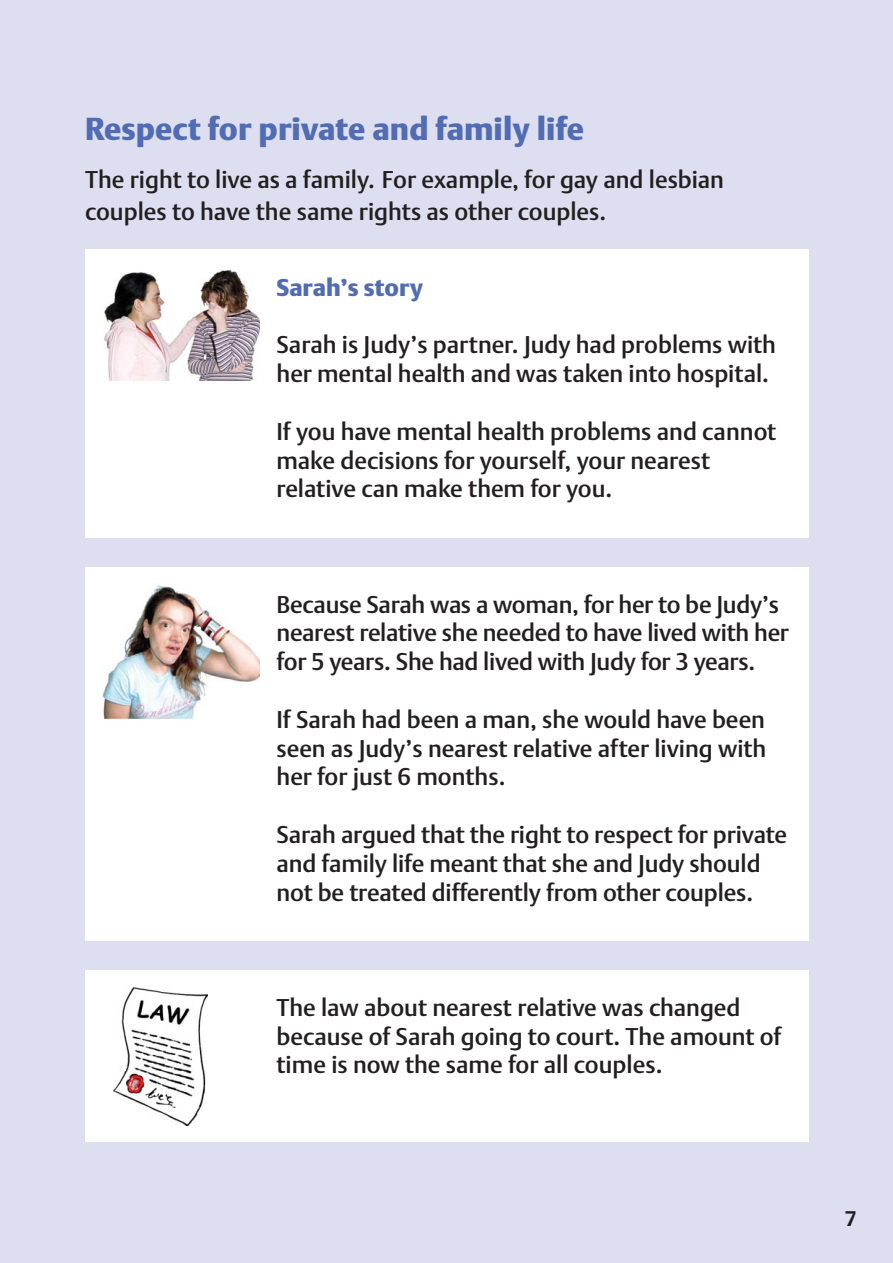
<style>
.page{position:relative;width:893px;height:1263px;background:#fff}
.page>*{position:absolute;margin:0;border:0;box-sizing:border-box;transform-origin:0 0}
.t1{font:31.5px "DTL Argo T Black";color:#526cb3}
.t2{font:24px/28.8px "DTL Argo T Medium";letter-spacing:-.005em;color:#231f20}
.t3{font:24px "DTL Argo T Black";color:#526cb3}
.t4{font:700 21px "DTL Argo T";color:#231f20}
</style>
<div class="page">
<div style="left:0;top:0;width:892px;height:1263px;background:#dddff1"></div>
<div style="left:85px;top:250px;width:723px;height:288px;background:#fff"></div>
<div style="left:85px;top:567px;width:723px;height:374px;background:#fff"></div>
<div style="left:85px;top:970px;width:723px;height:172px;background:#fff"></div>
<img style="left:104px;top:269px;width:155px;height:111px">
<svg style="left:104px;top:718px;width:89px;height:1px"></svg>
<img style="left:102px;top:585px;width:157px;height:133px">
<img style="left:113px;top:987px;width:95px;height:139px">
<h1 class="t1" style="left:85px;top:115px;width:500px">Respect for private and family life</h1>
<p class="t2" style="left:85px;top:166px;width:640px;line-height:32px">The right to live as a family. For example, for gay and lesbian couples to have the same rights as other couples.</p>
<h2 class="t3" style="left:276px;top:277px;width:148px">Sarah’s story</h2>
<p class="t2" style="left:276px;top:333px;width:501px">Sarah is Judy’s partner. Judy had problems with her mental health and was taken into hospital.</p>
<p class="t2" style="left:276px;top:419px;width:501px">If you have mental health problems and cannot make decisions for yourself, your nearest relative can make them for you.</p>
<p class="t2" style="left:276px;top:592px;width:514px">Because Sarah was a woman, for her to be Judy’s nearest relative she needed to have lived with her for 5 years. She had lived with Judy for 3 years.</p>
<p class="t2" style="left:276px;top:707px;width:491px;text-align:justify">If Sarah had been a man, she would have been seen as Judy’s nearest relative after living with her for just 6 months.</p>
<p class="t2" style="left:276px;top:822px;width:512px">Sarah argued that the right to respect for private and family life meant that she and Judy should not be treated differently from other couples.</p>
<p class="t2" style="left:276px;top:995px;width:506px">The law about nearest relative was changed because of Sarah going to court. The amount of time is now the same for all couples.</p>
<p class="t4" style="left:844px;top:1210px;width:13px">7</p>
</div>
